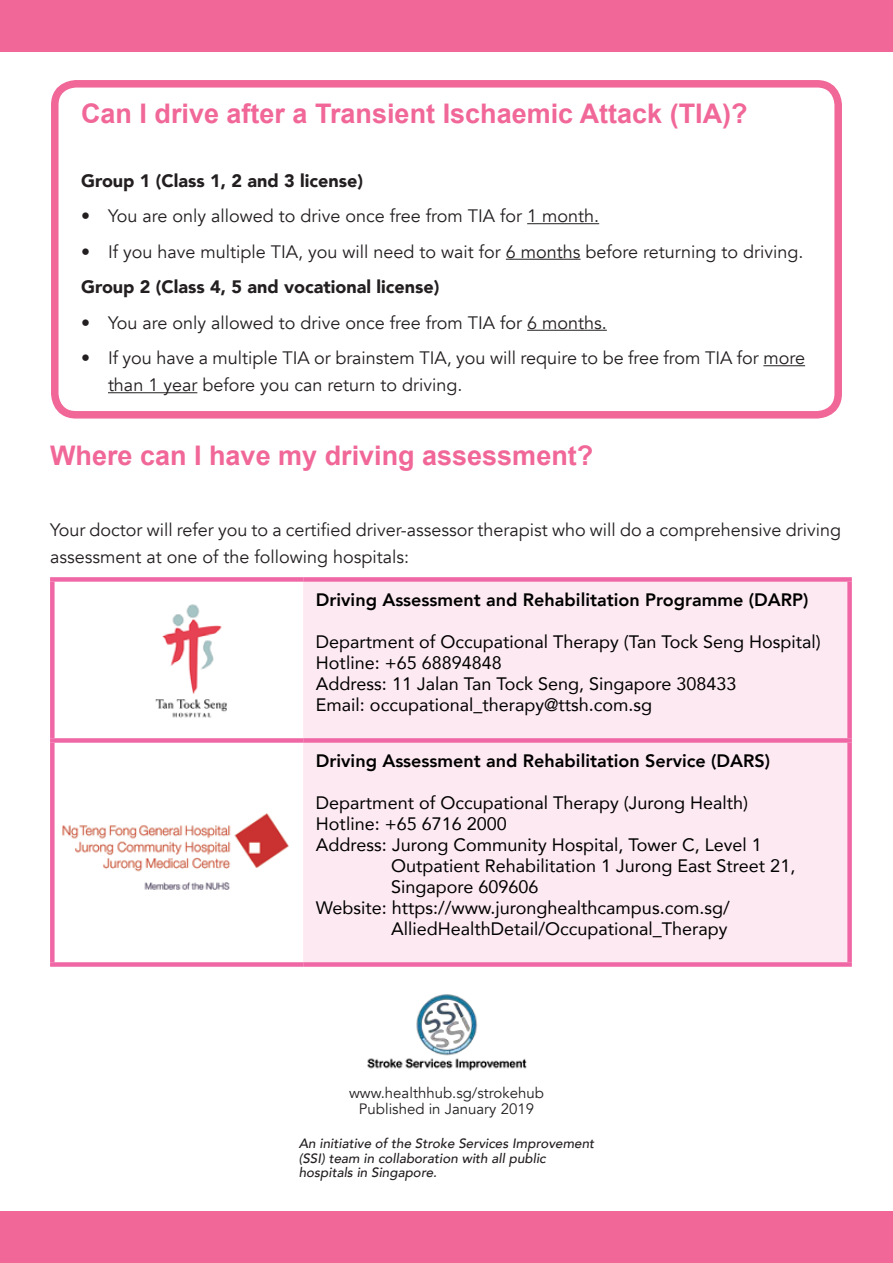
<style>
.page{position:relative;width:893px;height:1263px;background:#fff}
.page>*{position:absolute;margin:0;border:0;box-sizing:border-box;transform-origin:0 0}
.t1{font:700 27px "Arial";color:#f06798}
.t2{font:18px/27px "Avenir";color:#231f20}
.t3{font:18px/21px "Avenir";color:#000}
.t4{font:800 18px "Avenir";color:#000}
.t5{font:900 18px "Avenir";color:#231f20}
.t6{font:15px/16.2px "Avenir";color:#231f20;text-align:center}
.t7{font:italic 500 13.5px/14.5px "Avenir";color:#231f20}
</style>
<div class="page">
<div style="left:0;top:0;width:893px;height:51px;background:#f06798"></div>
<div style="left:0;top:1212px;width:893px;height:51px;background:#f06798"></div>
<hr style="left:527px;top:223px;width:72px;height:1px;background:#231f20">
<hr style="left:506px;top:259px;width:75px;height:1px;background:#231f20">
<hr style="left:527px;top:330px;width:80px;height:1px;background:#231f20">
<hr style="left:763px;top:365px;width:42px;height:1px;background:#231f20">
<hr style="left:108px;top:392px;width:89px;height:1px;background:#231f20">
<div style="left:303px;top:582px;width:544px;height:380px;background:#fde9f1"></div>
<div style="left:50px;top:577px;width:253px;height:5px;background:#f067a6"></div>
<div style="left:50px;top:582px;width:5px;height:156px;background:#f067a6"></div>
<div style="left:303px;top:577px;width:549px;height:5px;background:#f067a6"></div>
<div style="left:847px;top:582px;width:5px;height:156px;background:#f067a6"></div>
<div style="left:50px;top:738px;width:253px;height:5px;background:#f067a6"></div>
<div style="left:50px;top:743px;width:5px;height:219px;background:#f067a6"></div>
<div style="left:303px;top:738px;width:549px;height:5px;background:#f067a6"></div>
<div style="left:847px;top:743px;width:5px;height:219px;background:#f067a6"></div>
<div style="left:50px;top:962px;width:253px;height:5px;background:#f067a6"></div>
<div style="left:303px;top:962px;width:549px;height:5px;background:#f067a6"></div>
<img style="left:155px;top:604px;width:72px;height:114px">
<div style="left:51px;top:80px;width:791px;height:339px;border:8px solid #f06798;border-radius:21px"></div>
<img style="left:62px;top:813px;width:227px;height:77px">
<img style="left:367px;top:994px;width:160px;height:77px">
<h1 class="t1" style="left:81px;top:96px;width:668px">Can I drive after a Transient Ischaemic Attack (TIA)?</h1>
<p class="t5" style="left:81px;top:165px;width:284px">Group 1 (Class 1, 2 and 3 license)</p>
<p class="t2" style="left:81px;top:203px;width:520px">• You are only allowed to drive once free from TIA for 1 month.</p>
<p class="t2" style="left:81px;top:238px;width:724px">• If you have multiple TIA, you will need to wait for 6 months before returning to driving.</p>
<p class="t5" style="left:81px;top:272px;width:360px">Group 2 (Class 4, 5 and vocational license)</p>
<p class="t2" style="left:81px;top:309px;width:527px">• You are only allowed to drive once free from TIA for 6 months.</p>
<p class="t2" style="left:108px;top:345px;width:698px;text-indent:-27px">• If you have a multiple TIA or brainstem TIA, you will require to be free from TIA for more than 1 year before you can return to driving.</p>
<h1 class="t1" style="left:50px;top:437px;width:545px">Where can I have my driving assessment?</h1>
<p class="t2" style="left:50px;top:516px;width:792px">Your doctor will refer you to a certified driver-assessor therapist who will do a comprehensive driving assessment at one of the following hospitals:</p>
<p class="t4" style="left:316px;top:586px;width:494px">Driving Assessment and Rehabilitation Programme (DARP)</p>
<p class="t3" style="left:316px;top:631px;width:506px">Department of Occupational Therapy (Tan Tock Seng Hospital)<br>Hotline: +65 68894848<br>Address: 11 Jalan Tan Tock Seng, Singapore 308433<br>Email: occupational_therapy@ttsh.com.sg</p>
<p class="t4" style="left:316px;top:747px;width:456px">Driving Assessment and Rehabilitation Service (DARS)</p>
<p class="t3" style="left:316px;top:792px;width:434px">Department of Occupational Therapy (Jurong Health)</p>
<p class="t3" style="left:316px;top:813px;width:192px">Hotline: +65 6716 2000</p>
<p class="t3" style="left:316px;top:834px;width:447px">Address: Jurong Community Hospital, Tower C, Level 1</p>
<p class="t3" style="left:391px;top:855px;width:406px">Outpatient Rehabilitation 1 Jurong East Street 21,</p>
<p class="t3" style="left:391px;top:876px;width:149px">Singapore 609606</p>
<p class="t3" style="left:316px;top:897px;width:415px">Website: https://www.juronghealthcampus.com.sg/</p>
<p class="t3" style="left:391px;top:918px;width:338px">AlliedHealthDetail/Occupational_Therapy</p>
<p class="t6" style="left:349px;top:1085px;width:196px">www.healthhub.sg/strokehub<br>Published in January 2019</p>
<p class="t7" style="left:299px;top:1136px;width:297px">An initiative of the Stroke Services Improvement (SSI) team in collaboration with all public hospitals in Singapore.</p>
</div>
